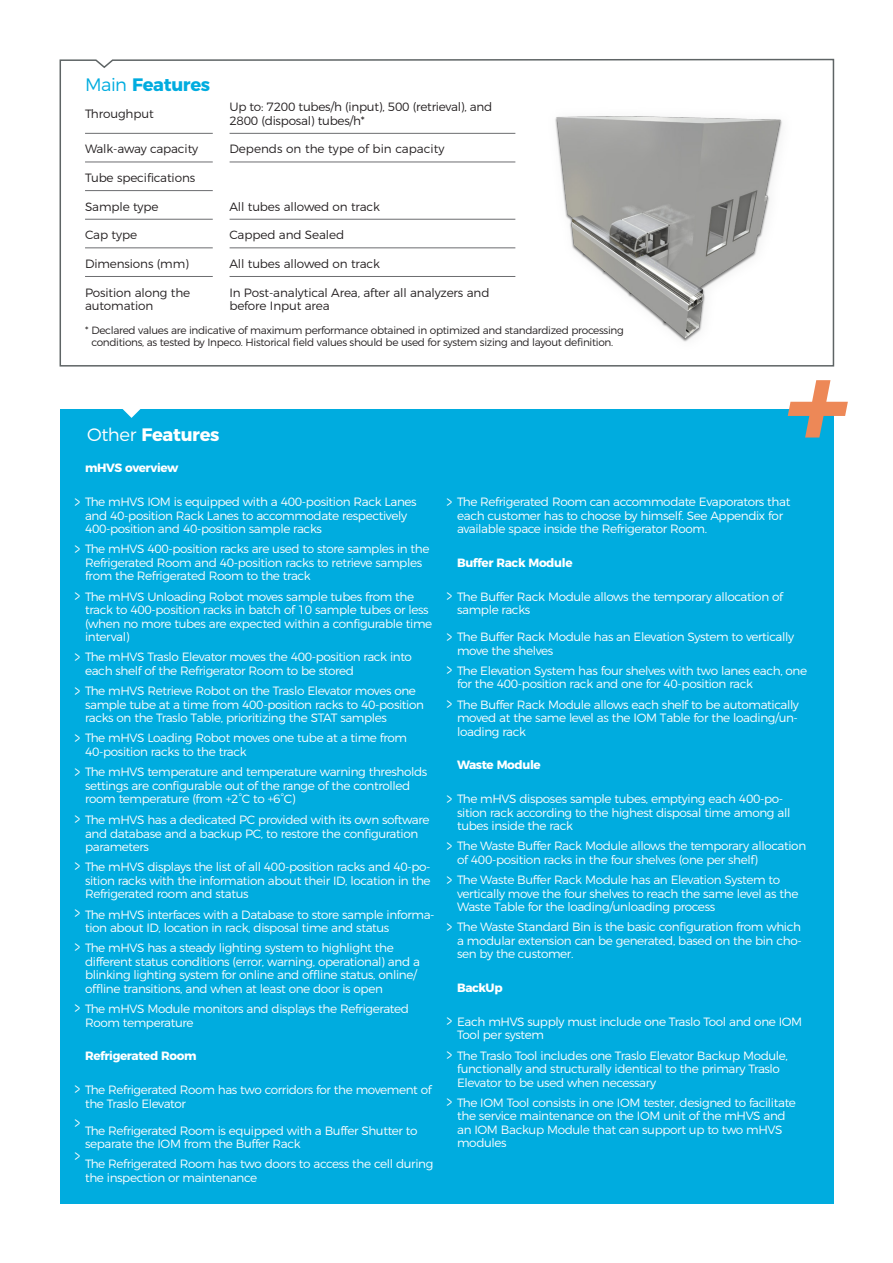
<style>
.page{position:relative;width:893px;height:1263px;background:#fff}
.page>*{position:absolute;margin:0;border:0;box-sizing:border-box;transform-origin:0 0}
.t1{font:300 18px "Montserrat";color:#fff;scale:.6 1}
.t2{font:700 18px "Montserrat";letter-spacing:-.015em;color:#fff}
.t3{font:700 18px "Montserrat";letter-spacing:-.015em;color:#00acdf}
.t4{font:300 12px/13.5px "Montserrat";letter-spacing:-.03em;color:#fff}
.t5{font:300 12px/13.5px "Montserrat";letter-spacing:-.01em;color:#231f20}
.t6{font:700 12px "Montserrat";letter-spacing:-.03em;color:#fff}
.t7{font:300 10.5px "Montserrat";letter-spacing:-.03em;color:#231f20}
.s1{font-weight:300}
</style>
<div class="page">
<div style="left:60px;top:409px;width:773px;height:794px;background:#00acdf"></div>
<svg style="left:788px;top:380px;width:60px;height:57px"></svg>
<svg style="left:122px;top:409px;width:19px;height:9px"></svg>
<svg style="left:59px;top:58px;width:776px;height:309px"></svg>
<hr style="left:85px;top:133px;width:128px;height:1px;background:#6c6d70">
<hr style="left:229px;top:133px;width:286px;height:1px;background:#6c6d70">
<hr style="left:85px;top:190px;width:128px;height:1px;background:#6c6d70">
<hr style="left:85px;top:219px;width:128px;height:1px;background:#6c6d70">
<hr style="left:229px;top:219px;width:286px;height:1px;background:#6c6d70">
<hr style="left:85px;top:247px;width:128px;height:1px;background:#6c6d70">
<hr style="left:229px;top:247px;width:286px;height:1px;background:#6c6d70">
<hr style="left:85px;top:276px;width:128px;height:1px;background:#6c6d70">
<hr style="left:229px;top:276px;width:286px;height:1px;background:#6c6d70">
<hr style="left:85px;top:162px;width:128px;height:1px;background:#6c6d70">
<hr style="left:229px;top:162px;width:286px;height:1px;background:#6c6d70">
<div style="left:213px;top:91px;width:16px;height:42px;background:#fff"></div>
<div style="left:213px;top:133px;width:16px;height:29px;background:#fff"></div>
<div style="left:213px;top:162px;width:16px;height:29px;background:#fff"></div>
<div style="left:213px;top:191px;width:16px;height:28px;background:#fff"></div>
<div style="left:213px;top:219px;width:16px;height:29px;background:#fff"></div>
<div style="left:213px;top:248px;width:16px;height:28px;background:#fff"></div>
<div style="left:213px;top:276px;width:16px;height:43px;background:#fff"></div>
<img style="left:510px;top:81px;width:318px;height:272px">
<p class="t3" style="left:85px;top:70px;width:127px"><span class="s1">Main</span> Features</p>
<p class="t5" style="left:85px;top:106px;width:70px">Throughput</p>
<p class="t5" style="left:229px;top:99px;width:265px">Up to: 7200 tubes/h (input), 500 (retrieval), and<br>2800 (disposal) tubes/h*</p>
<p class="t5" style="left:85px;top:141px;width:115px">Walk-away capacity</p>
<p class="t5" style="left:229px;top:141px;width:217px">Depends on the type of bin capacity</p>
<p class="t5" style="left:85px;top:170px;width:112px">Tube specifications</p>
<p class="t5" style="left:85px;top:199px;width:75px">Sample type</p>
<p class="t5" style="left:229px;top:199px;width:152px">All tubes allowed on track</p>
<p class="t5" style="left:85px;top:227px;width:54px">Cap type</p>
<p class="t5" style="left:229px;top:227px;width:116px">Capped and Sealed</p>
<p class="t5" style="left:85px;top:256px;width:105px">Dimensions (mm)</p>
<p class="t5" style="left:229px;top:256px;width:152px">All tubes allowed on track</p>
<p class="t5" style="left:85px;top:285px;width:107px">Position along the</p>
<p class="t5" style="left:85px;top:298px;width:70px">automation</p>
<p class="t5" style="left:229px;top:285px;width:262px">In Post-analytical Area, after all analyzers and before Input area</p>
<p class="t7" style="left:85px;top:322px;width:540px">* Declared values are indicative of maximum performance obtained in optimized and standardized processing</p>
<p class="t7" style="left:91px;top:334px;width:523px">conditions, as tested by Inpeco. Historical field values should be used for system sizing and layout definition.</p>
<p class="t2" style="left:87px;top:419px;width:134px"><span class="s1">Other</span> Features</p>
<p class="t6" style="left:85px;top:458px;width:95px">mHVS overview</p>
<p class="t4" style="left:85px;top:494px;width:333px">The mHVS IOM is equipped with a 400-position Rack Lanes and 40-position Rack Lanes to accommodate respectively<br>400-position and 40-position sample racks</p>
<p class="t4" style="left:85px;top:541px;width:346px">The mHVS 400-position racks are used to store samples in the<br>Refrigerated Room and 40-position racks to retrieve samples from the Refrigerated Room to the track</p>
<p class="t4" style="left:85px;top:588px;width:349px">The mHVS Unloading Robot moves sample tubes from the track to 400-position racks in batch of 10 sample tubes or less (when no more tubes are expected within a configurable time interval)</p>
<p class="t4" style="left:85px;top:649px;width:328px">The mHVS Traslo Elevator moves the 400-position rack into each shelf of the Refrigerator Room to be stored</p>
<p class="t4" style="left:85px;top:683px;width:340px">The mHVS Retrieve Robot on the Traslo Elevator moves one sample tube at a time from 400-position racks to 40-position racks on the Traslo Table, prioritizing the STAT samples</p>
<p class="t4" style="left:85px;top:730px;width:323px">The mHVS Loading Robot moves one tube at a time from<br>40-position racks to the track</p>
<p class="t4" style="left:85px;top:764px;width:344px">The mHVS temperature and temperature warning thresholds settings are configurable out of the range of the controlled room temperature (from +2°C to +6°C)</p>
<p class="t4" style="left:85px;top:812px;width:346px">The mHVS has a dedicated PC provided with its own software and database and a backup PC, to restore the configuration parameters</p>
<p class="t4" style="left:85px;top:859px;width:347px;text-align:justify">The mHVS displays the list of all 400-position racks and 40-po&shy;sition racks with the information about their ID, location in the Refrigerated room and status</p>
<p class="t4" style="left:85px;top:906px;width:351px">The mHVS interfaces with a Database to store sample informa&shy;tion about ID, location in rack, disposal time and status</p>
<p class="t4" style="left:85px;top:940px;width:336px">The mHVS has a steady lighting system to highlight the different status conditions (error, warning, operational) and a blinking lighting system for online and offline status, online/ offline transitions, and when at least one door is open</p>
<p class="t4" style="left:85px;top:1001px;width:325px">The mHVS Module monitors and displays the Refrigerated<br>Room temperature</p>
<p class="t6" style="left:85px;top:1046px;width:113px">Refrigerated Room</p>
<p class="t4" style="left:85px;top:1082px;width:348px">The Refrigerated Room has two corridors for the movement of the Traslo Elevator</p>
<p class="t4" style="left:85px;top:1122px;width:334px">The Refrigerated Room is equipped with a Buffer Shutter to separate the IOM from the Buffer Rack</p>
<p class="t4" style="left:85px;top:1156px;width:350px">The Refrigerated Room has two doors to access the cell during the inspection or maintenance</p>
<p class="t1" style="left:75px;top:487px;width:10px">&gt;</p>
<p class="t1" style="left:75px;top:534px;width:10px">&gt;</p>
<p class="t1" style="left:75px;top:582px;width:10px">&gt;</p>
<p class="t1" style="left:75px;top:642px;width:10px">&gt;</p>
<p class="t1" style="left:75px;top:676px;width:10px">&gt;</p>
<p class="t1" style="left:75px;top:723px;width:10px">&gt;</p>
<p class="t1" style="left:75px;top:757px;width:10px">&gt;</p>
<p class="t1" style="left:75px;top:804px;width:10px">&gt;</p>
<p class="t1" style="left:75px;top:852px;width:10px">&gt;</p>
<p class="t1" style="left:75px;top:899px;width:10px">&gt;</p>
<p class="t1" style="left:75px;top:933px;width:10px">&gt;</p>
<p class="t1" style="left:75px;top:993px;width:10px">&gt;</p>
<p class="t1" style="left:75px;top:1074px;width:10px">&gt;</p>
<p class="t1" style="left:75px;top:1108px;width:10px">&gt;</p>
<p class="t1" style="left:75px;top:1142px;width:10px">&gt;</p>
<p class="t4" style="left:457px;top:494px;width:335px">The Refrigerated Room can accommodate Evaporators that each customer has to choose by himself. See Appendix for available space inside the Refrigerator Room.</p>
<p class="t6" style="left:457px;top:553px;width:117px">Buffer Rack Module</p>
<p class="t4" style="left:457px;top:588px;width:327px">The Buffer Rack Module allows the temporary allocation of sample racks</p>
<p class="t4" style="left:457px;top:629px;width:338px">The Buffer Rack Module has an Elevation System to vertically move the shelves</p>
<p class="t4" style="left:457px;top:663px;width:352px">The Elevation System has four shelves with two lanes each, one for the 400-position rack and one for 40-position rack</p>
<p class="t4" style="left:457px;top:696px;width:343px;text-align:justify">The Buffer Rack Module allows each shelf to be automatically moved at the same level as the IOM Table for the loading/un&shy;loading rack</p>
<p class="t6" style="left:457px;top:755px;width:85px">Waste Module</p>
<p class="t4" style="left:457px;top:791px;width:335px">The mHVS disposes sample tubes, emptying each 400-po&shy;sition rack according to the highest disposal time among all tubes inside the rack</p>
<p class="t4" style="left:457px;top:838px;width:351px">The Waste Buffer Rack Module allows the temporary allocation of 400-position racks in the four shelves (one per shelf)</p>
<p class="t4" style="left:457px;top:872px;width:343px">The Waste Buffer Rack Module has an Elevation System to vertically move the four shelves to reach the same level as the<br>Waste Table for the loading/unloading process</p>
<p class="t4" style="left:457px;top:919px;width:346px;text-align:justify">The Waste Standard Bin is the basic configuration from which a modular extension can be generated, based on the bin cho&shy;sen by the customer.</p>
<p class="t6" style="left:457px;top:978px;width:47px">BackUp</p>
<p class="t4" style="left:457px;top:1014px;width:347px">Each mHVS supply must include one Traslo Tool and one IOM<br>Tool per system</p>
<p class="t4" style="left:457px;top:1047px;width:332px">The Traslo Tool includes one Traslo Elevator Backup Module,</p>
<p class="t4" style="left:457px;top:1061px;width:324px">functionally and structurally identical to the primary Traslo<br>Elevator to be used when necessary</p>
<p class="t4" style="left:457px;top:1095px;width:340px">The IOM Tool consists in one IOM tester, designed to facilitate the service maintenance on the IOM unit of the mHVS and an IOM Backup Module that can support up to two mHVS modules</p>
<p class="t1" style="left:447px;top:487px;width:10px">&gt;</p>
<p class="t1" style="left:447px;top:582px;width:10px">&gt;</p>
<p class="t1" style="left:447px;top:622px;width:10px">&gt;</p>
<p class="t1" style="left:447px;top:656px;width:10px">&gt;</p>
<p class="t1" style="left:447px;top:690px;width:10px">&gt;</p>
<p class="t1" style="left:447px;top:784px;width:10px">&gt;</p>
<p class="t1" style="left:447px;top:831px;width:10px">&gt;</p>
<p class="t1" style="left:447px;top:865px;width:10px">&gt;</p>
<p class="t1" style="left:447px;top:912px;width:10px">&gt;</p>
<p class="t1" style="left:447px;top:1007px;width:10px">&gt;</p>
<p class="t1" style="left:447px;top:1041px;width:10px">&gt;</p>
<p class="t1" style="left:447px;top:1088px;width:10px">&gt;</p>
</div>
